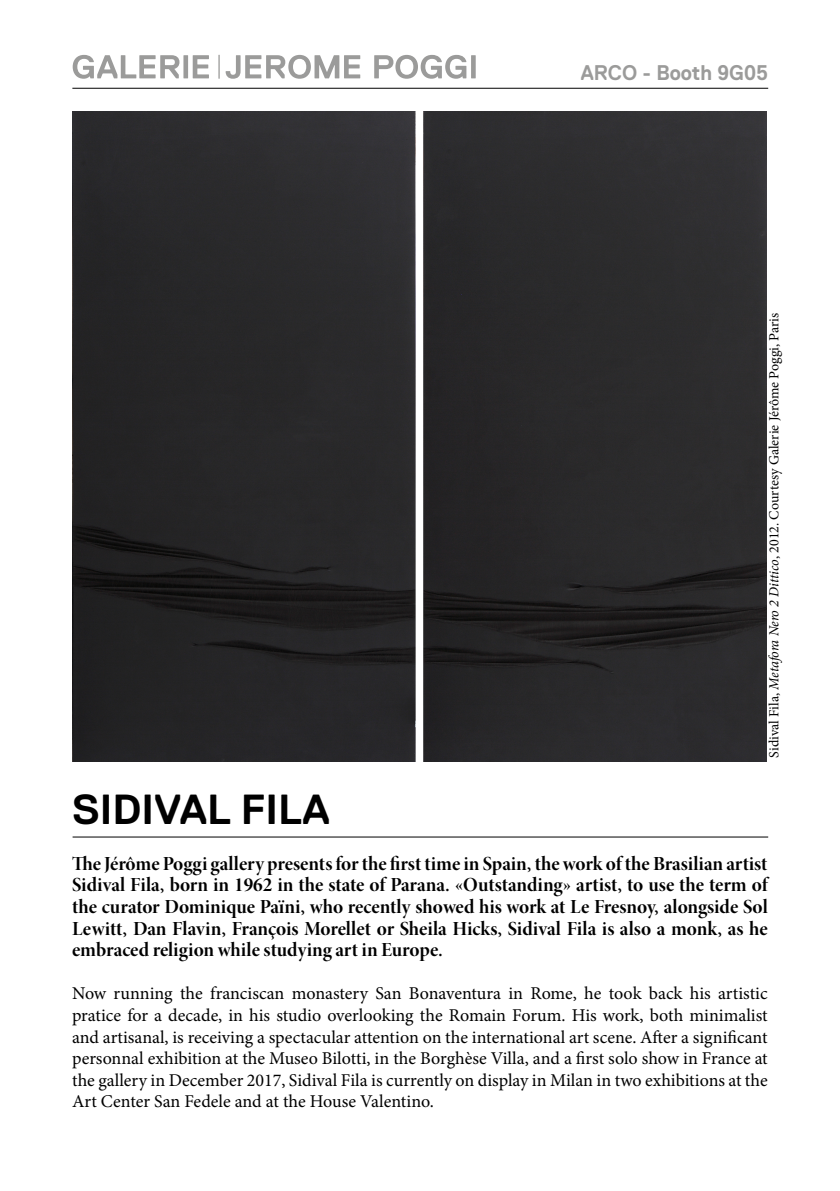
<style>
.page{position:relative;width:840px;height:1191px;background:#fff}
.page>*{position:absolute;margin:0;border:0;box-sizing:border-box;transform-origin:0 0}
.t1{font:700 42px "Replica Pro";color:#000}
.t2{font:700 21.2px "Replica Pro";color:#9b9b9a;scale:.94 1}
.t3{font:20px/21.6px "Minion Pro Bold Disp";color:#000;text-align:justify}
.t4{font:18px/21.6px "Minion Pro";letter-spacing:-.005em;color:#000;text-align:justify}
.t5{font:14px "Minion Pro";color:#000}
.s1{font-style:italic}
</style>
<div class="page">
<hr style="left:73px;top:836px;width:694px;height:1px;background:#000">
<svg style="left:73px;top:55px;width:402px;height:24px"></svg>
<hr style="left:72px;top:88px;width:695px;height:1px;background:#000">
<img style="left:72px;top:112px;width:693px;height:649px">
<p class="t2" style="left:580px;top:61px;width:200px">ARCO - Booth 9G05</p>
<h1 class="t1" style="left:72px;top:786px;width:259px">SIDIVAL FILA</h1>
<p class="t5" style="left:764px;top:758px;width:446px;rotate:-90deg">Sidival Fila, <span class="s1">Metafora Nero 2 Dittico</span>, 2012. Courtesy Galerie Jérôme Poggi, Paris</p>
<p class="t3" style="left:72px;top:852px;width:696px">The Jérôme Poggi gallery presents for the first time in Spain, the work of the Brasilian artist Sidival Fila, born in 1962 in the state of Parana. «Outstanding» artist, to use the term of the curator Dominique Païni, who recently showed his work at Le Fresnoy, alongside Sol Lewitt, Dan Flavin, François Morellet or Sheila Hicks, Sidival Fila is also a monk, as he embraced religion while studying art in Europe.</p>
<p class="t4" style="left:72px;top:983px;width:696px">Now running the franciscan monastery San Bonaventura in Rome, he took back his artistic pratice for a decade, in his studio overlooking the Romain Forum. His work, both minimalist and artisanal, is receiving a spectacular attention on the international art scene. After a significant personnal exhibition at the Museo Bilotti, in the Borghèse Villa, and a first solo show in France at the gallery in December 2017, Sidival Fila is currently on display in Milan in two exhibitions at the Art Center San Fedele and at the House Valentino.</p>
</div>
